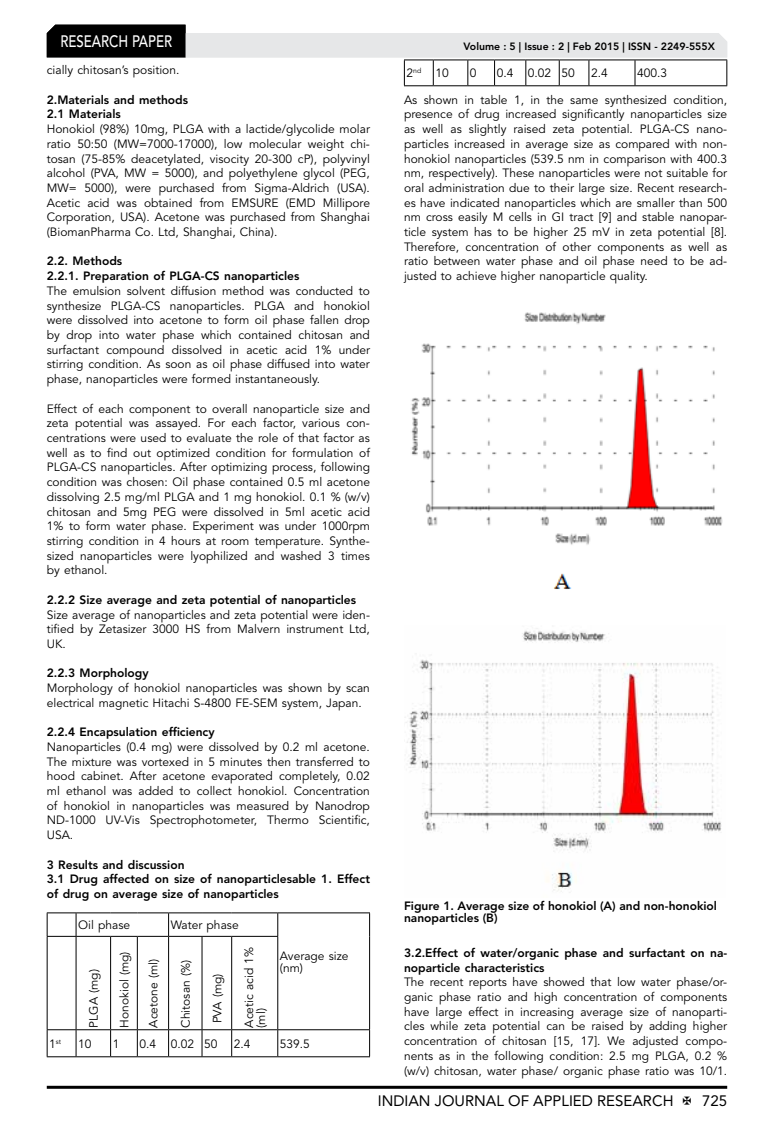
<style>
.page{position:relative;width:774px;height:1136px;background:#fff}
.page>*{position:absolute;margin:0;border:0;box-sizing:border-box;transform-origin:0 0}
.t1{font:500 16.5px "Avenir LT Std";color:#fff;scale:.8 1}
.t2{font:15px "Avenir LT Std";color:#000}
.t3{font:12px/14.7px "Avenir LT Std";color:#000;text-align:justify}
.t4{font:800 12px/14.7px "Avenir LT Std";color:#000}
.t5{font:800 10.5px "Avenir LT Std";color:#000}
.t6{font:7.05px "Avenir LT Std";color:#000}
.s1{font-size:12px}
</style>
<div class="page">
<hr style="left:47px;top:1085px;width:680px;height:3px;background:#000">
<svg style="left:48px;top:913px;width:321px;height:143px"></svg>
<svg style="left:168px;top:913px;width:1px;height:22px"></svg>
<svg style="left:277px;top:913px;width:1px;height:22px"></svg>
<svg style="left:369px;top:913px;width:1px;height:23px"></svg>
<hr style="left:76px;top:935px;width:35px;height:1px;background:#000">
<hr style="left:76px;top:936px;width:1px;height:93px;background:#000">
<svg style="left:111px;top:935px;width:26px;height:1px"></svg>
<hr style="left:110px;top:936px;width:1px;height:93px;background:#000">
<hr style="left:137px;top:935px;width:32px;height:1px;background:#000">
<hr style="left:137px;top:936px;width:1px;height:93px;background:#000">
<hr style="left:169px;top:935px;width:33px;height:1px;background:#000">
<hr style="left:168px;top:936px;width:1px;height:93px;background:#000">
<hr style="left:202px;top:935px;width:30px;height:1px;background:#000">
<hr style="left:202px;top:936px;width:1px;height:93px;background:#000">
<hr style="left:232px;top:935px;width:46px;height:1px;background:#000">
<hr style="left:231px;top:936px;width:1px;height:93px;background:#000">
<hr style="left:277px;top:936px;width:1px;height:93px;background:#000">
<hr style="left:369px;top:936px;width:1px;height:93px;background:#000">
<hr style="left:76px;top:1029px;width:35px;height:1px;background:#000">
<hr style="left:137px;top:1029px;width:32px;height:1px;background:#000">
<hr style="left:169px;top:1029px;width:33px;height:1px;background:#000">
<svg style="left:168px;top:1029px;width:1px;height:27px"></svg>
<hr style="left:202px;top:1029px;width:30px;height:1px;background:#000">
<svg style="left:202px;top:1029px;width:1px;height:27px"></svg>
<hr style="left:232px;top:1029px;width:46px;height:1px;background:#000">
<svg style="left:231px;top:1029px;width:1px;height:27px"></svg>
<svg style="left:277px;top:1029px;width:1px;height:27px"></svg>
<svg style="left:369px;top:1030px;width:1px;height:26px"></svg>
<hr style="left:76px;top:1056px;width:35px;height:1px;background:#000">
<svg style="left:110px;top:1029px;width:28px;height:28px"></svg>
<hr style="left:137px;top:1056px;width:32px;height:1px;background:#000">
<hr style="left:169px;top:1056px;width:33px;height:1px;background:#000">
<hr style="left:202px;top:1056px;width:30px;height:1px;background:#000">
<hr style="left:232px;top:1056px;width:46px;height:1px;background:#000">
<hr style="left:278px;top:1029px;width:92px;height:1px;background:#000">
<hr style="left:278px;top:1056px;width:92px;height:1px;background:#000">
<svg style="left:47px;top:912px;width:30px;height:24px"></svg>
<hr style="left:76px;top:912px;width:35px;height:1px;background:#000">
<svg style="left:111px;top:912px;width:26px;height:1px"></svg>
<hr style="left:137px;top:912px;width:32px;height:1px;background:#000">
<hr style="left:169px;top:912px;width:33px;height:1px;background:#000">
<hr style="left:202px;top:912px;width:30px;height:1px;background:#000">
<hr style="left:232px;top:912px;width:46px;height:1px;background:#000">
<hr style="left:278px;top:912px;width:92px;height:1px;background:#000">
<hr style="left:47px;top:936px;width:1px;height:93px;background:#000">
<svg style="left:47px;top:1029px;width:30px;height:28px"></svg>
<svg style="left:47px;top:25px;width:680px;height:61px"></svg>
<hr style="left:494px;top:85px;width:32px;height:1px;background:#000">
<hr style="left:526px;top:85px;width:33px;height:1px;background:#000">
<hr style="left:559px;top:85px;width:30px;height:1px;background:#000">
<hr style="left:589px;top:85px;width:46px;height:1px;background:#000">
<hr style="left:635px;top:85px;width:92px;height:1px;background:#000">
<img style="left:411px;top:312px;width:312px;height:277px">
<img style="left:405px;top:628px;width:317px;height:265px">
<h1 class="t1" style="left:60px;top:32px;width:139px">RESEARCH PAPER</h1>
<p class="t3" style="left:47px;top:63px;width:134px">cially chitosan’s position.</p>
<p class="t4" style="left:47px;top:92px;width:143px">2.Materials and methods<br>2.1 Materials</p>
<p class="t3" style="left:47px;top:122px;width:325px">Honokiol (98%) 10mg, PLGA with a lactide/glycolide molar ratio 50:50 (MW=7000-17000), low molecular weight chi&shy;tosan (75-85% deacetylated, visocity 20-300 cP), polyvinyl alcohol (PVA, MW = 5000), and polyethylene glycol (PEG, MW= 5000), were purchased from Sigma-Aldrich (USA).<br>Acetic acid was obtained from EMSURE (EMD Millipore Corporation, USA). Acetone was purchased from Shanghai (BiomanPharma Co. Ltd, Shanghai, China).</p>
<p class="t4" style="left:47px;top:254px;width:254px">2.2. Methods<br>2.2.1. Preparation of PLGA-CS nanoparticles</p>
<p class="t3" style="left:47px;top:284px;width:325px">The emulsion solvent diffusion method was conducted to synthesize PLGA-CS nanoparticles. PLGA and honokiol were dissolved into acetone to form oil phase fallen drop by drop into water phase which contained chitosan and surfactant compound dissolved in acetic acid 1% under stirring condition. As soon as oil phase diffused into water phase, nanoparticles were formed instantaneously.</p>
<p class="t3" style="left:47px;top:401px;width:325px">Effect of each component to overall nanoparticle size and zeta potential was assayed. For each factor, various con&shy;centrations were used to evaluate the role of that factor as well as to find out optimized condition for formulation of PLGA-CS nanoparticles. After optimizing process, following condition was chosen: Oil phase contained 0.5 ml acetone dissolving 2.5 mg/ml PLGA and 1 mg honokiol. 0.1 % (w/v) chitosan and 5mg PEG were dissolved in 5ml acetic acid 1% to form water phase. Experiment was under 1000rpm stirring condition in 4 hours at room temperature. Synthe&shy;sized nanoparticles were lyophilized and washed 3 times by ethanol.</p>
<p class="t4" style="left:47px;top:592px;width:311px">2.2.2 Size average and zeta potential of nanoparticles</p>
<p class="t3" style="left:47px;top:607px;width:325px">Size average of nanoparticles and zeta potential were iden&shy;tified by Zetasizer 3000 HS from Malvern instrument Ltd, UK.</p>
<p class="t4" style="left:47px;top:665px;width:103px">2.2.3 Morphology</p>
<p class="t3" style="left:47px;top:680px;width:325px">Morphology of honokiol nanoparticles was shown by scan electrical magnetic Hitachi S-4800 FE-SEM system, Japan.</p>
<p class="t4" style="left:47px;top:724px;width:169px">2.2.4 Encapsulation efficiency</p>
<p class="t3" style="left:47px;top:739px;width:325px">Nanoparticles (0.4 mg) were dissolved by 0.2 ml acetone.<br>The mixture was vortexed in 5 minutes then transferred to hood cabinet. After acetone evaporated completely, 0.02 ml ethanol was added to collect honokiol. Concentration of honokiol in nanoparticles was measured by Nanodrop ND-1000 UV-Vis Spectrophotometer, Thermo Scientific, USA.</p>
<p class="t4" style="left:47px;top:857px;width:325px">3 Results and discussion<br>3.1 Drug affected on size of nanoparticlesable 1. Effect of drug on average size of nanoparticles</p>
<p class="t3" style="left:78px;top:917px;width:53px">Oil phase</p>
<p class="t3" style="left:171px;top:917px;width:69px">Water phase</p>
<p class="t3" style="left:280px;top:949px;width:70px;line-height:12px">Average size (nm)</p>
<p class="t3" style="left:87px;top:1027px;width:60px;rotate:-90deg">PLGA (mg)</p>
<p class="t3" style="left:243px;top:1027px;width:82px;line-height:12px;rotate:-90deg">Acetic acid 1% (ml)</p>
<p class="t3" style="left:117px;top:1027px;width:78px;rotate:-90deg">Honokiol (mg)</p>
<p class="t3" style="left:146px;top:1027px;width:70px;rotate:-90deg">Acetone (ml)</p>
<p class="t3" style="left:179px;top:1027px;width:69px;rotate:-90deg">Chitosan (%)</p>
<p class="t3" style="left:210px;top:1023px;width:51px;rotate:-90deg">PVA (mg)</p>
<p class="t6" style="left:49px;top:1037px;width:13px"><span class="s1">1</span>st</p>
<p class="t3" style="left:78px;top:1036px;width:15px">10</p>
<p class="t3" style="left:113px;top:1036px;width:8px">1</p>
<p class="t3" style="left:139px;top:1036px;width:80px">0.4 0.02 50</p>
<p class="t3" style="left:234px;top:1036px;width:18px">2.4</p>
<p class="t3" style="left:280px;top:1036px;width:32px">539.5</p>
<p class="t5" style="left:462px;top:41px;width:256px">Volume : 5 | Issue : 2 | Feb 2015 | ISSN - 2249-555X</p>
<p class="t5" style="left:463px;top:41px;width:253px">Volume : 5 | Issue : 2 | Feb 2015 | ISSN - 2249-555X</p>
<p class="t3" style="left:406px;top:66px;width:44px">2<sup>nd</sup> 10</p>
<p class="t3" style="left:470px;top:66px;width:8px">0</p>
<p class="t3" style="left:497px;top:66px;width:80px">0.4 0.02 50</p>
<p class="t3" style="left:591px;top:66px;width:18px">2.4</p>
<p class="t3" style="left:404px;top:60px;width:325px;line-height:26.2px;text-indent:233px">400.3<br>As shown in table 1, in the same synthesized condition,</p>
<p class="t3" style="left:404px;top:107px;width:325px">presence of drug increased significantly nanoparticles size as well as slightly raised zeta potential. PLGA-CS nano&shy;particles increased in average size as compared with non&shy;honokiol nanoparticles (539.5 nm in comparison with 400.3 nm, respectively). These nanoparticles were not suitable for oral administration due to their large size. Recent research&shy;es have indicated nanoparticles which are smaller than 500 nm cross easily M cells in GI tract [9] and stable nanopar&shy;ticle system has to be higher 25 mV in zeta potential [8].<br>Therefore, concentration of other components as well as ratio between water phase and oil phase need to be ad&shy;justed to achieve higher nanoparticle quality.</p>
<p class="t4" style="left:404px;top:899px;width:315px;line-height:12px">Figure 1. Average size of honokiol (A) and non-honokiol nanoparticles (B)</p>
<p class="t4" style="left:404px;top:945px;width:325px">3.2.Effect of water/organic phase and surfactant on na&shy;noparticle characteristics</p>
<p class="t3" style="left:404px;top:974px;width:325px">The recent reports have showed that low water phase/or&shy;ganic phase ratio and high concentration of components have large effect in increasing average size of nanoparti&shy;cles while zeta potential can be raised by adding higher concentration of chitosan [15, 17]. We adjusted compo&shy;nents as in the following condition: 2.5 mg PLGA, 0.2 % (w/v) chitosan, water phase/ organic phase ratio was 10/1.</p>
<p class="t2" style="left:378px;top:1091px;width:297px">INDIAN JOURNAL OF APPLIED RESEARCH</p>
<p class="t2" style="left:702px;top:1091px;width:27px">725</p>
</div>
